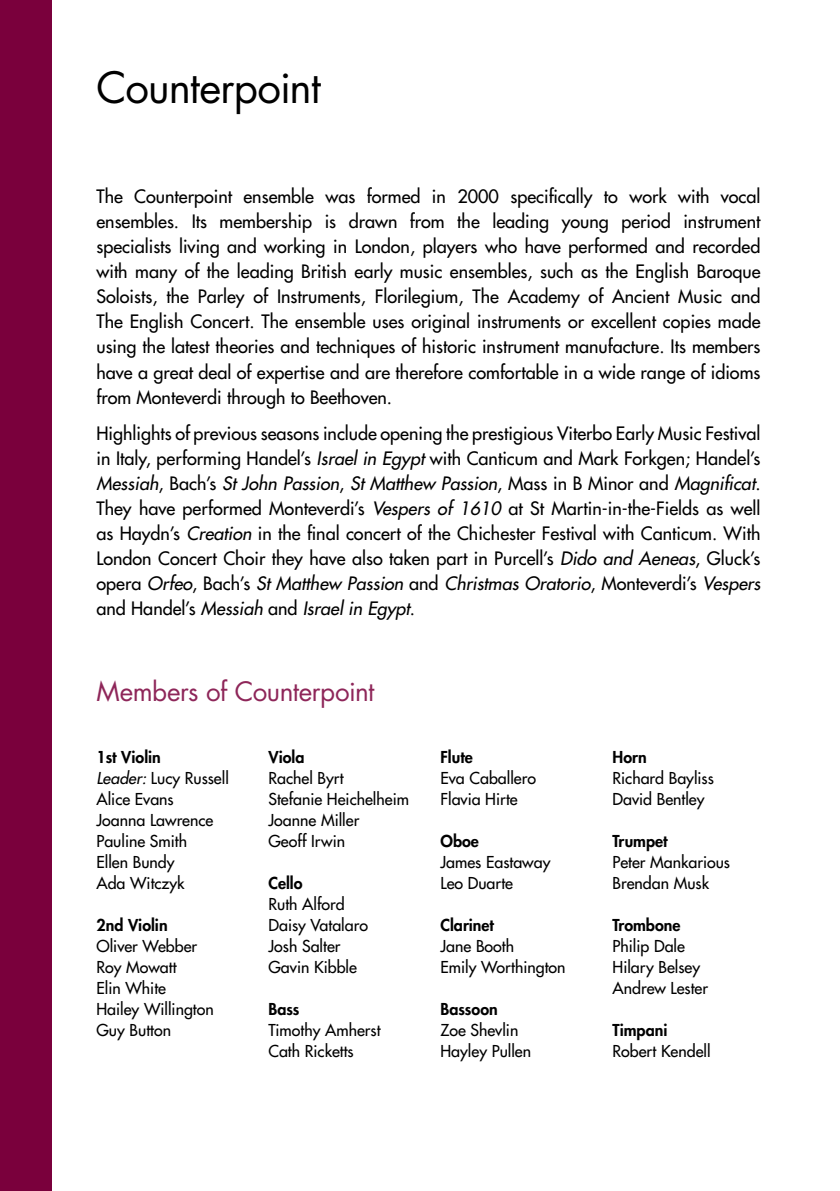
<style>
.page{position:relative;width:840px;height:1191px;background:#fff}
.page>*{position:absolute;margin:0;border:0;box-sizing:border-box;transform-origin:0 0}
.t1{font:42px "Futura Std";letter-spacing:-.025em;color:#000}
.t2{font:26px "Futura Std";letter-spacing:-.02em;color:#8e2659}
.t3{font:500 18px/25px "Futura Std";color:#000;text-align:justify}
.t4{font:500 16px/21px "Futura Std";color:#000}
.t5{font:800 16px "Futura Std";color:#000}
.s1{font-style:italic}
.s2{font-weight:800}
</style>
<div class="page">
<div style="left:0;top:0;width:51px;height:1191px;background:#7a003c"></div>
<h1 class="t1" style="left:96px;top:60px;width:226px">Counterpoint</h1>
<p class="t3" style="left:96px;top:184px;width:665px">The Counterpoint ensemble was formed in 2000 specifically to work with vocal ensembles. Its membership is drawn from the leading young period instrument specialists living and working in London, players who have performed and recorded with many of the leading British early music ensembles, such as the English Baroque Soloists, the Parley of Instruments, Florilegium, The Academy of Ancient Music and The English Concert. The ensemble uses original instruments or excellent copies made using the latest theories and techniques of historic instrument manufacture. Its members have a great deal of expertise and are therefore comfortable in a wide range of idioms from Monteverdi through to Beethoven.</p>
<p class="t3" style="left:96px;top:421px;width:665px">Highlights of previous seasons include opening the prestigious Viterbo Early Music Festival in Italy, performing Handel’s <span class="s1">Israel in Egypt</span> with Canticum and Mark Forkgen; Handel’s <span class="s1">Messiah</span>, Bach’s <span class="s1">St John Passion</span>, <span class="s1">St Matthew Passion</span>, Mass in B Minor and <span class="s1">Magnificat</span>.<br>They have performed Monteverdi’s <span class="s1">Vespers of 1610</span> at St Martin-in-the-Fields as well as Haydn’s <span class="s1">Creation</span> in the final concert of the Chichester Festival with Canticum. With London Concert Choir they have also taken part in Purcell’s <span class="s1">Dido and Aeneas</span>, Gluck’s opera <span class="s1">Orfeo</span>, Bach’s <span class="s1">St Matthew Passion</span> and <span class="s1">Christmas Oratorio</span>, Monteverdi’s <span class="s1">Vespers </span>and Handel’s <span class="s1">Messiah</span> and <span class="s1">Israel in Egypt</span>.</p>
<h2 class="t2" style="left:96px;top:674px;width:279px">Members of Counterpoint</h2>
<p class="t4" style="left:96px;top:747px;width:134px"><span class="s2">1st Violin<br></span><span class="s1">Leader:</span> Lucy Russell<br>Alice Evans<br>Joanna Lawrence<br>Pauline Smith<br>Ellen Bundy<br>Ada Witczyk</p>
<p class="t5" style="left:96px;top:915px;width:73px">2nd Violin</p>
<p class="t4" style="left:96px;top:936px;width:119px">Oliver Webber<br>Roy Mowatt<br>Elin White<br>Hailey Willington<br>Guy Button</p>
<p class="t5" style="left:268px;top:747px;width:37px">Viola</p>
<p class="t4" style="left:268px;top:768px;width:142px">Rachel Byrt<br>Stefanie Heichelheim<br>Joanne Miller<br>Geoff Irwin</p>
<p class="t5" style="left:268px;top:873px;width:36px">Cello</p>
<p class="t4" style="left:268px;top:893px;width:101px">Ruth Alford<br>Daisy Vatalaro<br>Josh Salter<br>Gavin Kibble</p>
<p class="t5" style="left:268px;top:999px;width:33px">Bass</p>
<p class="t4" style="left:268px;top:1019px;width:113px">Timothy Amherst<br>Cath Ricketts</p>
<p class="t5" style="left:440px;top:747px;width:34px">Flute</p>
<p class="t4" style="left:440px;top:767px;width:97px">Eva Caballero<br>Flavia Hirte</p>
<p class="t5" style="left:440px;top:831px;width:40px">Oboe</p>
<p class="t4" style="left:440px;top:851px;width:111px">James Eastaway<br>Leo Duarte</p>
<p class="t5" style="left:440px;top:915px;width:55px">Clarinet</p>
<p class="t4" style="left:440px;top:935px;width:127px">Jane Booth<br>Emily Worthington</p>
<p class="t5" style="left:440px;top:999px;width:59px">Bassoon</p>
<p class="t4" style="left:440px;top:1019px;width:92px">Zoe Shevlin<br>Hayley Pullen</p>
<p class="t5" style="left:612px;top:747px;width:36px">Horn</p>
<p class="t4" style="left:612px;top:767px;width:103px">Richard Bayliss<br>David Bentley</p>
<p class="t5" style="left:612px;top:831px;width:56px">Trumpet</p>
<p class="t4" style="left:612px;top:851px;width:119px">Peter Mankarious<br>Brendan Musk</p>
<p class="t5" style="left:612px;top:915px;width:69px">Trombone</p>
<p class="t4" style="left:612px;top:935px;width:97px">Philip Dale<br>Hilary Belsey<br>Andrew Lester</p>
<p class="t5" style="left:612px;top:1020px;width:56px">Timpani</p>
<p class="t4" style="left:612px;top:1040px;width:100px">Robert Kendell</p>
</div>
